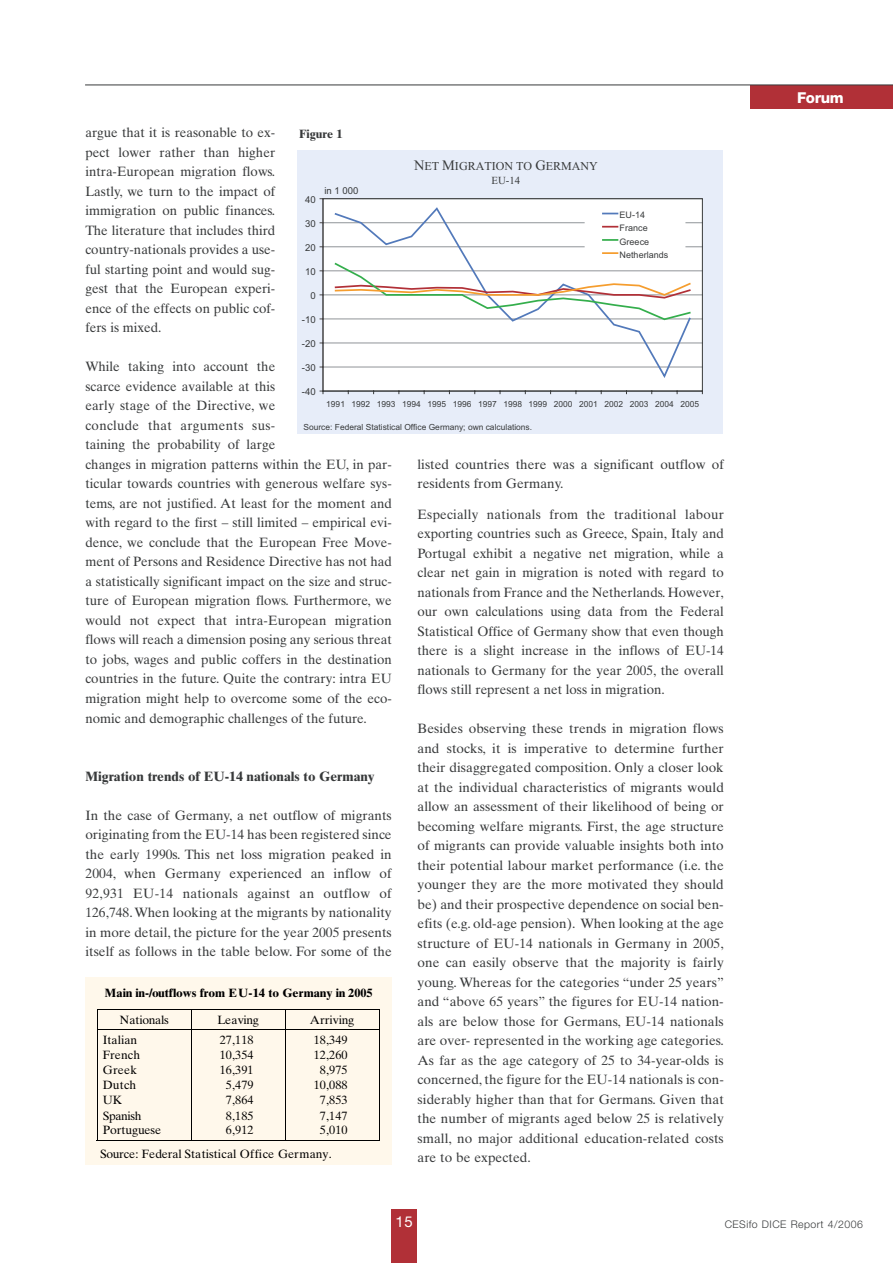
<style>
.page{position:relative;width:893px;height:1263px;background:#fff}
.page>*{position:absolute;margin:0;border:0;box-sizing:border-box;transform-origin:0 0}
.t1{font:800 15px "Helvetica Neue LT Std";letter-spacing:-.025em;color:#fff}
.t2{font:15px "Helvetica Neue LT Std";color:#fff}
.t3{font:13.5px/19.5px "Times Ten";color:#383a3b;text-align:justify}
.t4{font:700 13.5px "Times Ten";color:#383a3b}
.t5{font:12px/23.7px "Times Ten Roman+KDNQLH";letter-spacing:.01em;color:#000}
.t6{font:12px "Times Ten Bold+FOZEPD";color:#000}
.t7{font:12px "Times New Roman";color:#383a3b}
.t8{font:12px "Times Ten Roman+KDNQLH";letter-spacing:-.01em;color:#000}
.t9{font:12px "Times Ten Roman+KDNQLH";letter-spacing:-.02em;color:#000}
.t10{font:12px "Times Ten Roman+KDNQLH";letter-spacing:-.025em;color:#000}
.t11{font:12px "Times Ten Roman+KDNQLH";letter-spacing:-.04em;color:#000}
.t12{font:700 12px "Times Ten";color:#383a3b}
.t13{font:10.8px "Times New Roman";color:#383a3b}
.t14{font:300 10.5px "Helvetica Neue";letter-spacing:.045em;color:#383a3b}
.t15{font:9.6px "Arial";color:#383a3b}
.t16{font:9px/13.2px "Arial";letter-spacing:.005em;color:#383a3b}
.t17{font:8.4px "Arial";color:#383a3b}
.s1{font-size:14.4px}
</style>
<div class="page">
<div style="left:391px;top:1209px;width:26px;height:54px;background:#b13037"></div>
<div style="left:750px;top:85px;width:142px;height:24px;background:#b13037"></div>
<hr style="left:85px;top:85px;width:807px;height:1px;background:#383a3b">
<div style="left:85px;top:977px;width:306px;height:188px;background:#fff8eb"></div>
<hr style="left:97px;top:1009px;width:283px;height:1px;background:#000">
<hr style="left:97px;top:1029px;width:283px;height:1px;background:#000">
<svg style="left:97px;top:1010px;width:1px;height:130px"></svg>
<hr style="left:97px;top:1140px;width:94px;height:1px;background:#000">
<svg style="left:191px;top:1010px;width:1px;height:131px"></svg>
<hr style="left:192px;top:1140px;width:93px;height:1px;background:#000">
<svg style="left:285px;top:1010px;width:1px;height:131px"></svg>
<hr style="left:286px;top:1140px;width:93px;height:1px;background:#000">
<svg style="left:379px;top:1010px;width:1px;height:131px"></svg>
<div style="left:298px;top:150px;width:425px;height:284px;background:#e7edf9"></div>
<div style="left:323px;top:199px;width:379px;height:192px;background:#fff"></div>
<hr style="left:323px;top:367px;width:379px;height:1px;background:#909498">
<hr style="left:323px;top:343px;width:379px;height:1px;background:#909498">
<hr style="left:323px;top:319px;width:379px;height:1px;background:#909498">
<hr style="left:323px;top:295px;width:379px;height:1px;background:#909498">
<hr style="left:323px;top:271px;width:379px;height:1px;background:#909498">
<hr style="left:323px;top:247px;width:379px;height:1px;background:#909498">
<hr style="left:323px;top:222px;width:379px;height:1px;background:#909498">
<div style="left:323px;top:198px;width:379px;height:193px;border:1px solid #383a3b"></div>
<hr style="left:323px;top:199px;width:1px;height:192px;background:#4b494a">
<hr style="left:323px;top:391px;width:379px;height:1px;background:#383a3b">
<svg style="left:333px;top:207px;width:359px;height:171px"></svg>
<svg style="left:333px;top:262px;width:359px;height:59px"></svg>
<svg style="left:603px;top:213px;width:14px;height:1px"></svg>
<svg style="left:603px;top:226px;width:14px;height:2px"></svg>
<svg style="left:603px;top:239px;width:14px;height:2px"></svg>
<svg style="left:603px;top:252px;width:14px;height:2px"></svg>
<p class="t3" style="left:85px;top:124px;width:191px">argue that it is reasonable to ex&shy;pect lower rather than higher intra-European migration flows.<br>Lastly, we turn to the impact of immigration on public finances.<br>The literature that includes third country-nationals provides a use&shy;ful starting point and would sug&shy;gest that the European experi&shy;ence of the effects on public cof&shy;fers is mixed.</p>
<p class="t3" style="left:85px;top:358px;width:308px;text-align:left">While taking into account the<br>scarce evidence available at this<br>early stage of the Directive, we<br>conclude that arguments sus-<br>taining the probability of large<br>changes in migration patterns within the EU, in par&shy;ticular towards countries with generous welfare sys&shy;tems, are not justified. At least for the moment and with regard to the first – still limited – empirical evi&shy;dence, we conclude that the European Free Move&shy;ment of Persons and Residence Directive has not had a statistically significant impact on the size and struc&shy;ture of European migration flows. Furthermore, we would not expect that intra-European migration flows will reach a dimension posing any serious threat to jobs, wages and public coffers in the destination countries in the future. Quite the contrary: intra EU migration might help to overcome some of the eco&shy;nomic and demographic challenges of the future.</p>
<p class="t12" style="left:299px;top:129px;width:45px">Figure 1</p>
<p class="t7" style="left:414px;top:162px;width:185px"><span class="s1">N</span>ET <span class="s1">M</span>IGRATION TO <span class="s1">G</span>ERMANY</p>
<p class="t13" style="left:491px;top:176px;width:30px">EU-14</p>
<p class="t15" style="left:324px;top:185px;width:36px">in 1 000</p>
<p class="t15" style="left:305px;top:194px;width:12px">40</p>
<p class="t16" style="left:619px;top:208px;width:50px">EU-14<br>France<br>Greece<br>Netherlands</p>
<p class="t15" style="left:305px;top:218px;width:12px">30</p>
<p class="t15" style="left:305px;top:242px;width:12px">20</p>
<p class="t15" style="left:305px;top:266px;width:12px">10</p>
<p class="t15" style="left:310px;top:290px;width:7px">0</p>
<p class="t15" style="left:302px;top:314px;width:15px">-10</p>
<p class="t15" style="left:302px;top:338px;width:15px">-20</p>
<p class="t15" style="left:302px;top:362px;width:15px">-30</p>
<p class="t15" style="left:302px;top:386px;width:15px">-40</p>
<p class="t17" style="left:326px;top:399px;width:374px">1991 1992 1993 1994 1995 1996 1997 1998 1999 2000 2001 2002 2003 2004 2005</p>
<p class="t17" style="left:303px;top:422px;width:230px">Source: Federal Statistical Office Germany; own calculations.</p>
<p class="t3" style="left:417px;top:456px;width:308px">listed countries there was a significant outflow of residents from Germany.</p>
<p class="t3" style="left:417px;top:506px;width:308px">Especially nationals from the traditional labour exporting countries such as Greece, Spain, Italy and Portugal exhibit a negative net migration, while a clear net gain in migration is noted with regard to nationals from France and the Netherlands. However, our own calculations using data from the Federal Statistical Office of Germany show that even though there is a slight increase in the inflows of EU-14 nationals to Germany for the year 2005, the overall flows still represent a net loss in migration.</p>
<p class="t3" style="left:417px;top:720px;width:308px">Besides observing these trends in migration flows and stocks, it is imperative to determine further their disaggregated composition. Only a closer look at the individual characteristics of migrants would allow an assessment of their likelihood of being or becoming welfare migrants. First, the age structure of migrants can provide valuable insights both into their potential labour market performance (i.e. the younger they are the more motivated they should be) and their prospective dependence on social ben&shy;efits (e.g. old-age pension). When looking at the age structure of EU-14 nationals in Germany in 2005, one can easily observe that the majority is fairly young. Whereas for the categories “under 25 years” and “above 65 years” the figures for EU-14 nation&shy;als are below those for Germans, EU-14 nationals are over- represented in the working age categories.<br>As far as the age category of 25 to 34-year-olds is concerned, the figure for the EU-14 nationals is con&shy;siderably higher than that for Germans. Given that the number of migrants aged below 25 is relatively small, no major additional education-related costs are to be expected.</p>
<p class="t4" style="left:85px;top:771px;width:291px">Migration trends of EU-14 nationals to Germany</p>
<p class="t3" style="left:85px;top:807px;width:308px">In the case of Germany, a net outflow of migrants originating from the EU-14 has been registered since the early 1990s. This net loss migration peaked in 2004, when Germany experienced an inflow of 92,931 EU-14 nationals against an outflow of 126,748. When looking at the migrants by nationality in more detail, the picture for the year 2005 presents itself as follows in the table below. For some of the</p>
<p class="t6" style="left:105px;top:985px;width:269px">Main in-/outflows from EU-14 to Germany in 2005</p>
<p class="t9" style="left:120px;top:1015px;width:51px">Nationals</p>
<p class="t10" style="left:217px;top:1015px;width:43px">Leaving</p>
<p class="t5" style="left:310px;top:1009px;width:46px">Arriving</p>
<p class="t5" style="left:103px;top:1029px;width:36px">Italian</p>
<p class="t5" style="left:220px;top:1029px;width:35px">27,118</p>
<p class="t5" style="left:314px;top:1029px;width:35px">18,349</p>
<p class="t5" style="left:103px;top:1044px;width:39px">French</p>
<p class="t5" style="left:220px;top:1044px;width:35px">10,354</p>
<p class="t5" style="left:314px;top:1044px;width:35px">12,260</p>
<p class="t5" style="left:103px;top:1059px;width:36px">Greek</p>
<p class="t5" style="left:220px;top:1059px;width:35px">16,391</p>
<p class="t5" style="left:320px;top:1059px;width:29px">8,975</p>
<p class="t5" style="left:103px;top:1074px;width:35px">Dutch</p>
<p class="t5" style="left:226px;top:1074px;width:29px">5,479</p>
<p class="t5" style="left:314px;top:1074px;width:35px">10,088</p>
<p class="t5" style="left:103px;top:1090px;width:21px">UK</p>
<p class="t5" style="left:226px;top:1090px;width:29px">7,864</p>
<p class="t5" style="left:320px;top:1090px;width:29px">7,853</p>
<p class="t11" style="left:103px;top:1111px;width:40px">Spanish</p>
<p class="t5" style="left:226px;top:1105px;width:29px">8,185</p>
<p class="t5" style="left:320px;top:1105px;width:29px">7,147</p>
<p class="t8" style="left:103px;top:1126px;width:60px">Portuguese</p>
<p class="t5" style="left:226px;top:1120px;width:29px">6,912</p>
<p class="t5" style="left:100px;top:1120px;width:249px;text-indent:220px">5,010<br>Source: Federal Statistical Office Germany.</p>
<p class="t1" style="left:797px;top:92px;width:48px">Forum</p>
<p class="t2" style="left:395px;top:1216px;width:19px">15</p>
<p class="t14" style="left:724px;top:1221px;width:140px">CESifo DICE Report 4/2006</p>
</div>
